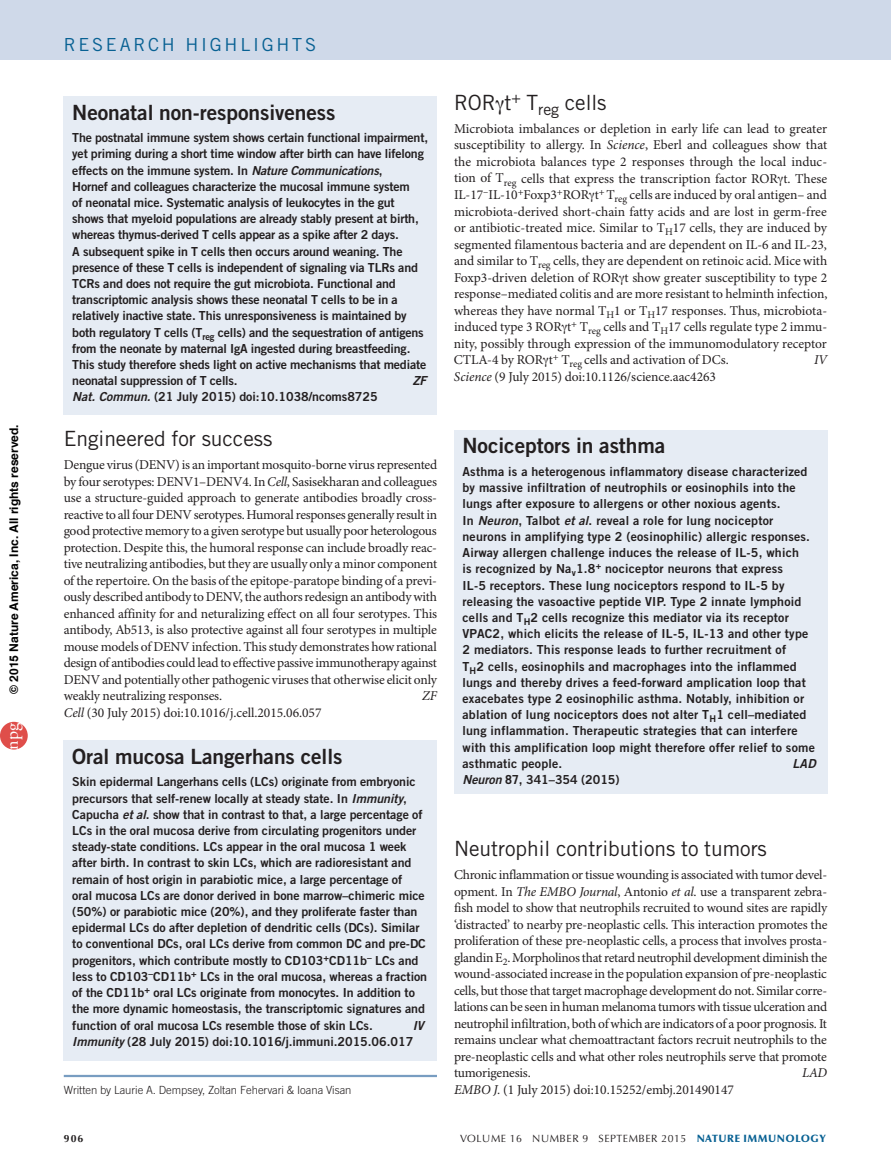
<style>
.page{position:relative;width:891px;height:1175px;background:#fff}
.page>*{position:absolute;margin:0;border:0;box-sizing:border-box;transform-origin:0 0}
.HEAD_res_notes_bold{font:21px "Trade Gothic LT Std Bd 2";letter-spacing:-.005em;color:#231f20}
.HEAD_res_notes{font:21px "Trade Gothic LT Std";letter-spacing:-.005em;color:#231f20}
.z-HEADER_follow{font:18px "Trade Gothic LT Std";letter-spacing:.15em;color:#086193}
.t1{font:18px "Adobe Garamond Pro";color:#fff}
.TEXT_first{font:13.5px/16.5px "Minion Pro";letter-spacing:-.015em;color:#231f20;text-align:justify}
.TEXT_first-2{font:italic 13.5px "Minion Pro";letter-spacing:-.025em;color:#231f20}
.BOX_text_bold_first{font:12.45px/16.2px "Trade Gothic LT Std Bd 2";letter-spacing:-.005em;color:#231f20}
.BOX_text_bold_first-2{font:12.45px/16.2px "Trade Gothic LT Std Bd 2";letter-spacing:.015em;color:#231f20}
.BOX_text_bold_first-3{font:12.45px "Trade Gothic LT Std Bd 2 Obl";letter-spacing:.005em;color:#231f20}
.t2{font:700 12px "Helvetica";color:#000}
.ADDRESS_front{font:300 11.25px "Trade Gothic LT Std";letter-spacing:-.005em;color:#231f20}
.t3{font:10.5px "Optima LT Std";letter-spacing:.05em;color:#231f20}
.t4{font:700 10.5px "Optima LT Std";color:#231f20}
.s1{font-family:"Arial"}
.s2{font-family:"Trade Gothic LT Std Bd 2 Obl"}
.s3{font-style:italic}
.s4{font-family:"Trade Gothic LT Std";font-weight:700}
.s5{font-weight:900;color:#086193}
</style>
<div class="page">
<div style="left:0;top:0;width:891px;height:60px;background:#cfd9e9"></div>
<hr style="left:64px;top:1074px;width:373px;height:3px;background:#789dc1">
<div style="left:454px;top:430px;width:373px;height:363px;background:#e6ecf4"></div>
<div style="left:64px;top:96px;width:373px;height:319px;background:#e6ecf4"></div>
<div style="left:64px;top:740px;width:373px;height:321px;background:#e6ecf4"></div>
<div style="left:0;top:722px;width:28px;height:27px;background:#df4e4a;border-radius:50%"></div>
<p class="t2" style="left:4px;top:693px;width:271px;rotate:-90deg">© 201<span class="s1">5</span> Nature America, Inc. All rights reserved.</p>
<h2 class="t1" style="left:1px;top:749px;width:28px;rotate:-90deg">npg</h2>
<p class="z-HEADER_follow" style="left:64px;top:34px;width:254px">RESEARCH HIGHLIGHTS</p>
<p class="HEAD_res_notes_bold" style="left:72px;top:99px;width:265px">Neonatal non-responsiveness</p>
<p class="BOX_text_bold_first" style="left:72px;top:129px;width:357px">The postnatal immune system shows certain functional impairment, yet priming during a short time window after birth can have lifelong effects on the immune system. In <span class="s2">Nature Communications</span>,<br>Hornef and colleagues characterize the mucosal immune system<br>of neonatal mice. Systematic analysis of leukocytes in the gut shows that myeloid populations are already stably present at birth, whereas thymus-derived T cells appear as a spike after 2 days.<br>A subsequent spike in T cells then occurs around weaning. The presence of these T cells is independent of signaling via TLRs and TCRs and does not require the gut microbiota. Functional and transcriptomic analysis shows these neonatal T cells to be in a relatively inactive state. This unresponsiveness is maintained by both regulatory T cells (T<sub>reg</sub> cells) and the sequestration of antigens from the neonate by maternal IgA ingested during breastfeeding.<br>This study therefore sheds light on active mechanisms that mediate neonatal suppression of T cells.</p>
<p class="BOX_text_bold_first-3" style="left:413px;top:373px;width:15px">ZF</p>
<p class="BOX_text_bold_first" style="left:72px;top:389px;width:307px"><span class="s2">Nat. Commun.</span> (21 July 2015) doi:10.1038/ncoms8725</p>
<p class="HEAD_res_notes" style="left:64px;top:426px;width:210px">Engineered for success</p>
<p class="TEXT_first" style="left:64px;top:457px;width:375px">Dengue virus (DENV) is an important mosquito-borne virus represented by four serotypes: DENV1–DENV4. In <span class="s3">Cell</span>, Sasisekharan and colleagues use a structure-guided approach to generate antibodies broadly cross&shy;reactive to all four DENV serotypes. Humoral responses generally result in good protective memory to a given serotype but usually poor heterologous protection. Despite this, the humoral response can include broadly reac&shy;tive neutralizing antibodies, but they are usually only a minor component of the repertoire. On the basis of the epitope-paratope binding of a previ&shy;ously described antibody to DENV, the authors redesign an antibody with enhanced affinity for and neturalizing effect on all four serotypes. This antibody, Ab513, is also protective against all four serotypes in multiple mouse models of DENV infection. This study demonstrates how rational design of antibodies could lead to effective passive immunotherapy against DENV and potentially other pathogenic viruses that otherwise elicit only weakly neutralizing responses.</p>
<p class="TEXT_first-2" style="left:422px;top:688px;width:16px">ZF</p>
<p class="TEXT_first" style="left:64px;top:705px;width:259px"><span class="s3">Cell</span> (30 July 2015) doi:10.1016/j.cell.2015.06.057</p>
<p class="HEAD_res_notes_bold" style="left:72px;top:743px;width:272px">Oral mucosa Langerhans cells</p>
<p class="BOX_text_bold_first" style="left:72px;top:773px;width:356px">Skin epidermal Langerhans cells (LCs) originate from embryonic precursors that self-renew locally at steady state. In <span class="s2">Immunity</span>, Capucha <span class="s2">et al</span>. show that in contrast to that, a large percentage of LCs in the oral mucosa derive from circulating progenitors under steady-state conditions. LCs appear in the oral mucosa 1 week after birth. In contrast to skin LCs, which are radioresistant and remain of host origin in parabiotic mice, a large percentage of<br>oral mucosa LCs are donor derived in bone marrow–chimeric mice (50%) or parabiotic mice (20%), and they proliferate faster than epidermal LCs do after depletion of dendritic cells (DCs). Similar to conventional DCs, oral LCs derive from common DC and pre-DC progenitors, which contribute mostly to CD103<sup>+</sup>CD11b<sup>–</sup> LCs and less to CD103<sup>–</sup>CD11b<sup>+</sup> LCs in the oral mucosa, whereas a fraction of the CD11b<sup>+</sup> oral LCs originate from monocytes. In addition to the more dynamic homeostasis, the transcriptomic signatures and function of oral mucosa LCs resemble those of skin LCs.</p>
<p class="BOX_text_bold_first-3" style="left:413px;top:1017px;width:13px">IV</p>
<p class="BOX_text_bold_first" style="left:72px;top:1033px;width:342px"><span class="s2">Immunity</span> (28 July 2015) doi:10.1016/j.immuni.2015.06.017</p>
<p class="HEAD_res_notes" style="left:454px;top:90px;width:154px">ROR t<sup>+</sup> T<sub>reg</sub> cells</p>
<p class="TEXT_first" style="left:454px;top:121px;width:375px">Microbiota imbalances or depletion in early life can lead to greater susceptibility to allergy. In <span class="s3">Science</span>, Eberl and colleagues show that the microbiota balances type 2 responses through the local induc&shy;tion of T<sub>reg</sub> cells that express the transcription factor ROR t. These IL-17<sup>–</sup>IL-10<sup>+</sup>Foxp3<sup>+</sup>ROR t<sup>+</sup> T<sub>reg</sub> cells are induced by oral antigen– and microbiota-derived short-chain fatty acids and are lost in germ-free or antibiotic-treated mice. Similar to T<sub>H</sub>17 cells, they are induced by segmented filamentous bacteria and are dependent on IL-6 and IL-23, and similar to T<sub>reg</sub> cells, they are dependent on retinoic acid. Mice with Foxp3-driven deletion of ROR t show greater susceptibility to type 2 response–mediated colitis and are more resistant to helminth infection, whereas they have normal T<sub>H</sub>1 or T<sub>H</sub>17 responses. Thus, microbiota&shy;induced type 3 ROR t<sup>+</sup> T<sub>reg</sub> cells and T<sub>H</sub>17 cells regulate type 2 immu&shy;nity, possibly through expression of the immunomodulatory receptor CTLA-4 by ROR t<sup>+</sup> T<sub>reg</sub> cells and activation of DCs.</p>
<p class="TEXT_first-2" style="left:814px;top:352px;width:15px">IV</p>
<p class="TEXT_first" style="left:454px;top:368px;width:264px"><span class="s3">Science</span> (9 July 2015) doi:10.1126/science.aac4263</p>
<p class="HEAD_res_notes_bold" style="left:463px;top:433px;width:204px">Nociceptors in asthma</p>
<p class="BOX_text_bold_first-2" style="left:463px;top:463px;width:354px">Asthma is a heterogenous inflammatory disease characterized by massive infiltration of neutrophils or eosinophils into the lungs after exposure to allergens or other noxious agents.<br>In <span class="s2">Neuron</span>, Talbot <span class="s2">et al</span>. reveal a role for lung nociceptor neurons in amplifying type 2 (eosinophilic) allergic responses.<br>Airway allergen challenge induces the release of IL-5, which<br>is recognized by Na<sub>v</sub>1.8<sup>+</sup> nociceptor neurons that express<br>IL-5 receptors. These lung nociceptors respond to IL-5 by releasing the vasoactive peptide VIP. Type 2 innate lymphoid cells and T<sub>H</sub>2 cells recognize this mediator via its receptor VPAC2, which elicits the release of IL-5, IL-13 and other type 2 mediators. This response leads to further recruitment of<br>T<sub>H</sub>2 cells, eosinophils and macrophages into the inflammed lungs and thereby drives a feed-forward amplication loop that exacebates type 2 eosinophilic asthma. Notably, inhibition or ablation of lung nociceptors does not alter T<sub>H</sub>1 cell–mediated lung inflammation. Therapeutic strategies that can interfere with this amplification loop might therefore offer relief to some asthmatic people.</p>
<p class="BOX_text_bold_first-3" style="left:793px;top:755px;width:25px">LAD</p>
<p class="BOX_text_bold_first" style="left:463px;top:771px;width:159px"><span class="s2">Neuron</span> <span class="s4">87</span>, 341–354 (2015)</p>
<p class="HEAD_res_notes" style="left:454px;top:836px;width:314px">Neutrophil contributions to tumors</p>
<p class="TEXT_first" style="left:454px;top:867px;width:375px;text-align:left">Chronic inflammation or tissue wounding is associated with tumor devel&shy;opment. In <span class="s3">The EMBO Journal</span>, Antonio <span class="s3">et al</span>. use a transparent zebra&shy;fish model to show that neutrophils recruited to wound sites are rapidly ‘distracted’ to nearby pre-neoplastic cells. This interaction promotes the proliferation of these pre-neoplastic cells, a process that involves prosta&shy;glandin E<sub>2</sub>. Morpholinos that retard neutrophil development diminish the wound-associated increase in the population expansion of pre-neoplastic cells, but those that target macrophage development do not. Similar corre&shy;lations can be seen in human melanoma tumors with tissue ulceration and neutrophil infiltration, both of which are indicators of a poor prognosis. It remains unclear what chemoattractant factors recruit neutrophils to the pre-neoplastic cells and what other roles neutrophils serve that promote tumorigenesis.</p>
<p class="TEXT_first-2" style="left:802px;top:1064px;width:27px">LAD</p>
<p class="TEXT_first" style="left:454px;top:1081px;width:281px"><span class="s3">EMBO J.</span> (1 July 2015) doi:10.15252/embj.201490147</p>
<p class="ADDRESS_front" style="left:64px;top:1083px;width:289px">Written by Laurie A. Dempsey, Zoltan Fehervari &amp; Ioana Visan</p>
<p class="t4" style="left:64px;top:1132px;width:21px">906</p>
<p class="t3" style="left:460px;top:1132px;width:367px">VOLUME 16 NUMBER 9 SEPTEMBER 2015 <span class="s5">NATURE IMMUNOLOGY</span></p>
</div>
